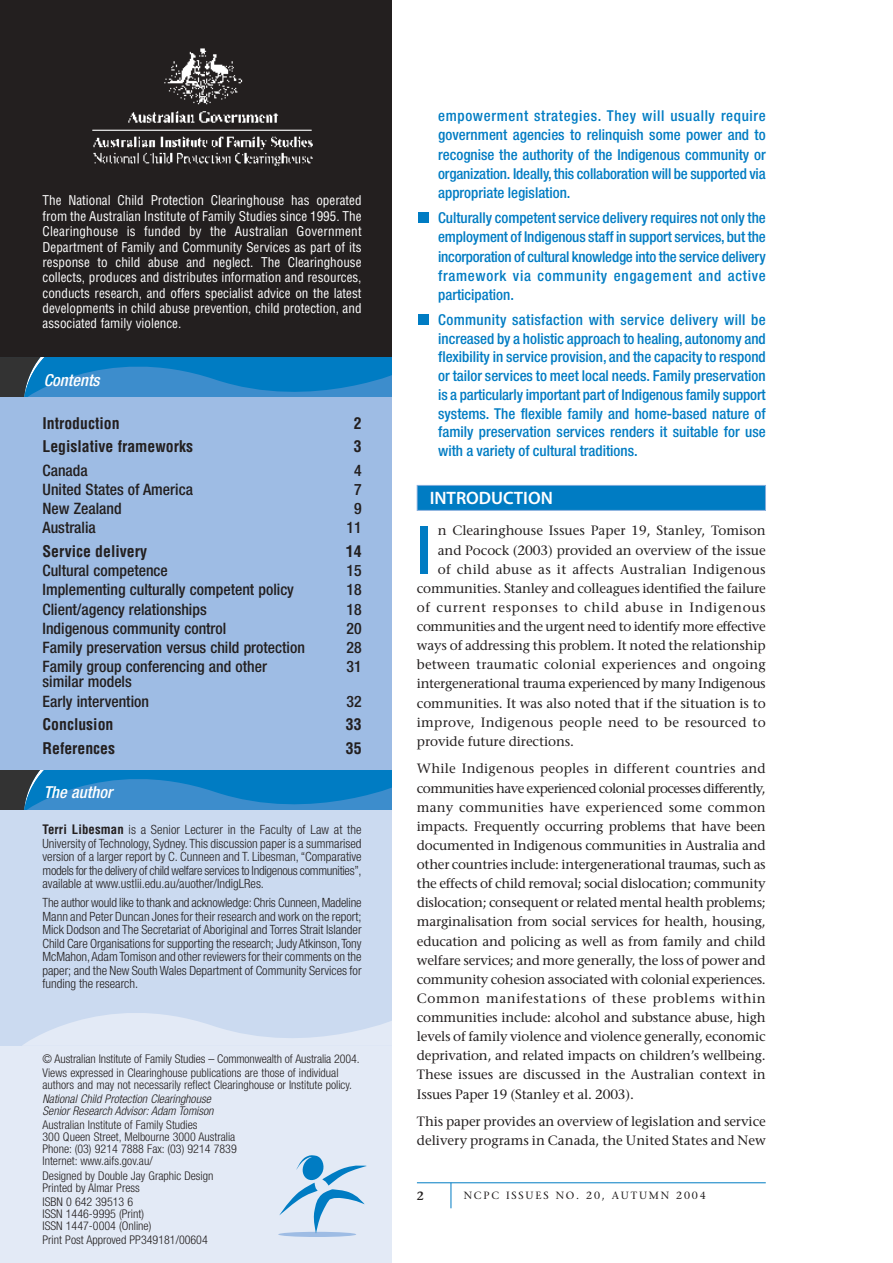
<style>
.page{position:relative;width:893px;height:1263px;background:#fff}
.page>*{position:absolute;margin:0;border:0;box-sizing:border-box;transform-origin:0 0}
.t1{font:500 condensed 66.75px "Helvetica Neue";color:#007cc3}
.t2{font:18px "Myriad MM 565 600";color:#fff}
.t3{font:italic 500 condensed 16.5px "Helvetica Neue";color:#fff}
.t4{font:500 condensed 15.75px/19.2px "Helvetica Neue";color:#231f1f}
.t5{font:700 condensed 15.75px "Helvetica";color:#231f1f}
.t6{font:500 condensed 15px/19.2px "Helvetica Neue";color:#007cc3;text-align:justify}
.t7{font:13.5px/19.2px "Stone Serif";letter-spacing:-.005em;color:#231f1f;text-align:justify}
.t8{font:13.5px "Stone Serif";letter-spacing:-.03em;color:#231f1f}
.t9{font:13.5px "Stone Serif";letter-spacing:-.025em;color:#231f1f}
.t10{font:13.5px "Stone Serif";letter-spacing:.02em;color:#231f1f}
.t11{font:13.5px "Stone Serif";letter-spacing:.015em;color:#231f1f}
.t12{font:13.5px "Stone Serif";letter-spacing:.045em;color:#231f1f}
.t13{font:condensed 13.2px/15.3px "Helvetica";color:#fff;text-align:justify}
.t14{font:300 condensed 12.75px/13.5px "Helvetica Neue";color:#231f1f;text-align:justify}
.t15{font:300 condensed 12px/12px "Helvetica Neue";color:#231f1f}
.t16{font:italic 300 condensed 12px/12px "Helvetica Neue";color:#231f1f}
.t17{font:600 12px "Stone Serif";color:#231f1f}
.t18{font:10.5px "Stone Serif";letter-spacing:.17em;color:#231f1f}
.s1{font-family:"Helvetica";font-weight:700}
</style>
<div class="page">
<div style="left:417px;top:485px;width:348px;height:25px;background:#007cc3"></div>
<div style="left:417px;top:485px;width:348px;height:26px;border:1px solid #87afdd"></div>
<hr style="left:417px;top:1183px;width:348px;height:1px;background:#007cc3">
<svg style="left:450px;top:1183px;width:1px;height:25px"></svg>
<div style="left:418px;top:314px;width:11px;height:11px;background:#007cc3"></div>
<div style="left:418px;top:213px;width:11px;height:10px;background:#007cc3"></div>
<div style="left:0;top:1046px;width:391px;height:217px;background:#e3eaf6"></div>
<div style="left:0;top:0;width:391px;height:357px;background:#231f1f"></div>
<img style="left:92px;top:48px;width:221px;height:118px">
<div style="left:278px;top:1232px;width:78px;height:5px;background:#9ebce4;border-radius:50%"></div>
<svg style="left:279px;top:1155px;width:88px;height:79px"></svg>
<svg style="left:0;top:1003px;width:391px;height:43px;background:#d5e0f2"></svg>
<svg style="left:0;top:357px;width:391px;height:41px;background:#1f7ebc"></svg>
<svg style="left:0;top:770px;width:391px;height:40px;background:#1d7dbb"></svg>
<div style="left:0;top:398px;width:391px;height:372px;background:#9ebce4"></div>
<div style="left:0;top:810px;width:391px;height:193px;background:#cbdaf0"></div>
<p class="t13" style="left:43px;top:194px;width:320px">The National Child Protection Clearinghouse has operated from the Australian Institute of Family Studies since 1995. The Clearinghouse is funded by the Australian Government Department of Family and Community Services as part of its response to child abuse and neglect. The Clearinghouse collects, produces and distributes information and resources, conducts research, and offers specialist advice on the latest developments in child abuse prevention, child protection, and associated family violence.</p>
<p class="t3" style="left:44px;top:374px;width:57px">Contents</p>
<p class="t5" style="left:43px;top:417px;width:78px">Introduction</p>
<p class="t5" style="left:354px;top:417px;width:9px">2</p>
<p class="t5" style="left:43px;top:440px;width:152px">Legislative frameworks</p>
<p class="t5" style="left:354px;top:440px;width:9px">3</p>
<p class="t4" style="left:43px;top:462px;width:47px">Canada</p>
<p class="t4" style="left:354px;top:462px;width:9px">4</p>
<p class="t4" style="left:43px;top:481px;width:152px">United States of America</p>
<p class="t4" style="left:354px;top:481px;width:9px">7</p>
<p class="t4" style="left:43px;top:500px;width:81px">New Zealand</p>
<p class="t4" style="left:354px;top:500px;width:9px">9</p>
<p class="t4" style="left:43px;top:519px;width:55px">Australia</p>
<p class="t4" style="left:346px;top:519px;width:17px">11</p>
<p class="t5" style="left:43px;top:545px;width:106px">Service delivery</p>
<p class="t5" style="left:346px;top:545px;width:17px">14</p>
<p class="t4" style="left:43px;top:562px;width:127px">Cultural competence</p>
<p class="t4" style="left:346px;top:562px;width:17px">15</p>
<p class="t4" style="left:43px;top:581px;width:253px">Implementing culturally competent policy</p>
<p class="t4" style="left:346px;top:581px;width:17px">18</p>
<p class="t4" style="left:43px;top:601px;width:166px">Client/agency relationships</p>
<p class="t4" style="left:346px;top:601px;width:17px">18</p>
<p class="t4" style="left:43px;top:620px;width:185px">Indigenous community control</p>
<p class="t4" style="left:346px;top:620px;width:17px">20</p>
<p class="t4" style="left:43px;top:639px;width:264px">Family preservation versus child protection</p>
<p class="t4" style="left:346px;top:639px;width:17px">28</p>
<p class="t4" style="left:43px;top:658px;width:226px">Family group conferencing and other</p>
<p class="t4" style="left:346px;top:658px;width:17px">31</p>
<p class="t4" style="left:43px;top:673px;width:108px">similar models<br>Early intervention</p>
<p class="t4" style="left:346px;top:693px;width:17px">32</p>
<p class="t5" style="left:43px;top:718px;width:72px">Conclusion</p>
<p class="t5" style="left:346px;top:718px;width:17px">33</p>
<p class="t5" style="left:43px;top:742px;width:74px">References</p>
<p class="t5" style="left:346px;top:742px;width:17px">35</p>
<p class="t3" style="left:44px;top:787px;width:70px">The author</p>
<p class="t14" style="left:43px;top:824px;width:320px"><span class="s1">Terri Libesman</span> is a Senior Lecturer in the Faculty of Law at the University of Technology, Sydney.This discussion paper is a summarised version of a larger report by C. Cunneen and T. Libesman, “Comparative models for the delivery of child welfare services to Indigenous communities”, available at www.ustlii.edu.au/auother/IndigLRes.</p>
<p class="t14" style="left:43px;top:897px;width:320px">The author would like to thank and acknowledge: Chris Cunneen, Madeline Mann and Peter Duncan Jones for their research and work on the report; Mick Dodson and The Secretariat of Aboriginal and Torres Strait Islander Child Care Organisations for supporting the research; Judy Atkinson,Tony McMahon,Adam Tomison and other reviewers for their comments on the paper; and the New South Wales Department of Community Services for funding the research.</p>
<p class="t15" style="left:43px;top:1053px;width:319px;line-height:14.1px">© Australian Institute of Family Studies – Commonwealth of Australia 2004.<br>Views expressed in Clearinghouse publications are those of individual</p>
<p class="t15" style="left:43px;top:1080px;width:311px">authors and may not necessarily reflect Clearinghouse or Institute policy.</p>
<p class="t16" style="left:43px;top:1094px;width:173px">National Child Protection Clearinghouse<br>Senior Research Advisor: Adam Tomison</p>
<p class="t15" style="left:43px;top:1120px;width:196px">Australian Institute of Family Studies<br>300 Queen Street, Melbourne 3000 Australia Phone: (03) 9214 7888 Fax: (03) 9214 7839<br>Internet: www.aifs.gov.au/</p>
<p class="t15" style="left:43px;top:1170px;width:172px">Designed by Double Jay Graphic Design<br>Printed by Almar Press</p>
<p class="t15" style="left:43px;top:1196px;width:110px">ISBN 0 642 39513 6<br>ISSN 1446-9995 (Print)<br>ISSN 1447-0004 (Online)</p>
<p class="t15" style="left:43px;top:1235px;width:167px">Print Post Approved PP349181/00604</p>
<p class="t6" style="left:438px;top:108px;width:329px">empowerment strategies. They will usually require government agencies to relinquish some power and to recognise the authority of the Indigenous community or organization. Ideally, this collaboration will be supported via appropriate legislation.</p>
<p class="t6" style="left:438px;top:210px;width:329px">Culturally competent service delivery requires not only the employment of Indigenous staff in support services, but the incorporation of cultural knowledge into the service delivery framework via community engagement and active participation.</p>
<p class="t6" style="left:438px;top:311px;width:329px;line-height:18.8px">Community satisfaction with service delivery will be increased by a holistic approach to healing, autonomy and flexibility in service provision, and the capacity to respond or tailor services to meet local needs. Family preservation is a particularly important part of Indigenous family support systems. The flexible family and home-based nature of family preservation services renders it suitable for use with a variety of cultural traditions.</p>
<h2 class="t2" style="left:429px;top:491px;width:125px">INTRODUCTION</h2>
<h1 class="t1" style="left:417px;top:526px;width:16px">I</h1>
<p class="t7" style="left:438px;top:523px;width:329px">n Clearinghouse Issues Paper 19, Stanley, Tomison</p>
<p class="t7" style="left:438px;top:542px;width:329px">and Pocock (2003) provided an overview of the issue</p>
<p class="t10" style="left:438px;top:564px;width:329px">of child abuse as it affects Australian Indigenous</p>
<p class="t7" style="left:417px;top:580px;width:350px">communities. Stanley and colleagues identified the failure</p>
<p class="t12" style="left:417px;top:602px;width:350px">of current responses to child abuse in Indigenous</p>
<p class="t8" style="left:417px;top:621px;width:350px">communities and the urgent need to identify more effective</p>
<p class="t7" style="left:417px;top:637px;width:350px">ways of addressing this problem. It noted the relationship</p>
<p class="t7" style="left:417px;top:656px;width:350px">between traumatic colonial experiences and ongoing</p>
<p class="t9" style="left:417px;top:678px;width:350px">intergenerational trauma experienced by many Indigenous</p>
<p class="t7" style="left:417px;top:695px;width:350px">communities. It was also noted that if the situation is to</p>
<p class="t11" style="left:417px;top:717px;width:350px">improve, Indigenous people need to be resourced to</p>
<p class="t7" style="left:417px;top:733px;width:159px">provide future directions.</p>
<p class="t7" style="left:417px;top:761px;width:350px">While Indigenous peoples in different countries and communities have experienced colonial processes differently, many communities have experienced some common impacts. Frequently occurring problems that have been documented in Indigenous communities in Australia and other countries include: intergenerational traumas, such as the effects of child removal; social dislocation; community dislocation; consequent or related mental health problems; marginalisation from social services for health, housing, education and policing as well as from family and child welfare services; and more generally, the loss of power and community cohesion associated with colonial experiences.<br>Common manifestations of these problems within communities include: alcohol and substance abuse, high levels of family violence and violence generally, economic deprivation, and related impacts on children’s wellbeing.<br>These issues are discussed in the Australian context in Issues Paper 19 (Stanley et al. 2003).</p>
<p class="t7" style="left:417px;top:1113px;width:350px">This paper provides an overview of legislation and service delivery programs in Canada, the United States and New</p>
<p class="t17" style="left:417px;top:1191px;width:9px">2</p>
<p class="t18" style="left:463px;top:1191px;width:243px">NCPC ISSUES NO. 20, AUTUMN 2004</p>
</div>
